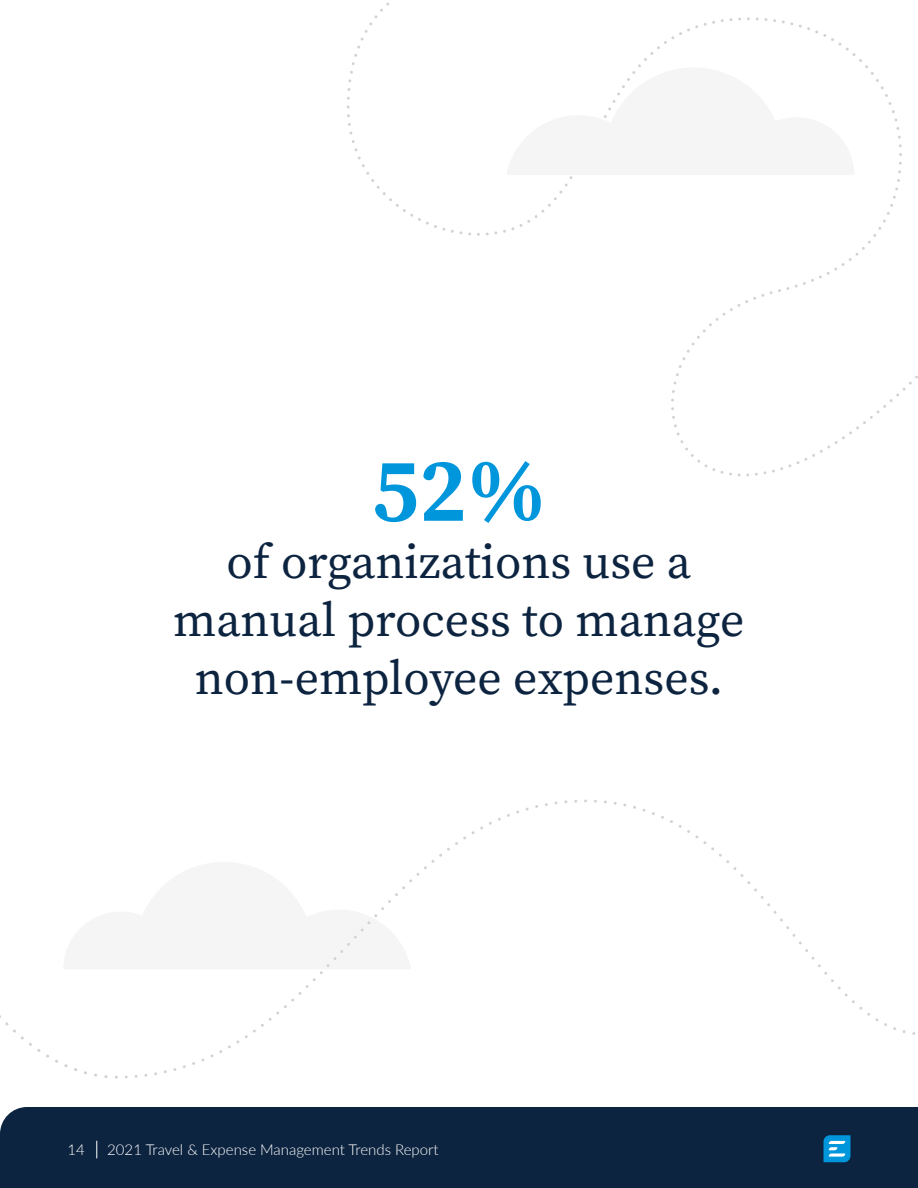
<style>
.page{position:relative;width:918px;height:1188px;background:#fff}
.page>*{position:absolute;margin:0;border:0;box-sizing:border-box;transform-origin:0 0}
.quote_-_large__elect{font:700 90px "Source Serif Pro";color:#0096db}
.quote_-_large__elect-2{font:48px/57.6px "Source Serif Variable";color:#0d2440;text-align:center}
.t1{font:300 15px "Lato";color:#fff}
</style>
<div class="page">
<div style="left:0;top:1107px;width:918px;height:81px;background:#0d2440"></div>
<svg style="left:824px;top:1135px;width:27px;height:27px"></svg>
<svg style="left:96px;top:1141px;width:1px;height:17px"></svg>
<svg style="left:511px;top:17px;width:391px;height:276px"></svg>
<svg style="left:594px;top:799px;width:322px;height:236px"></svg>
<svg style="left:0;top:1015px;width:117px;height:64px"></svg>
<p class="quote_-_large__elect" style="left:372px;top:438px;width:176px">52%</p>
<p class="quote_-_large__elect-2" style="left:173px;top:534px;width:573px">of organizations use a manual process to manage non-employee expenses.</p>
<p class="t1" style="left:68px;top:1139px;width:19px">14</p>
<p class="t1" style="left:107px;top:1139px;width:333px">2021 Travel &amp; Expense Management Trends Report</p>
</div>
